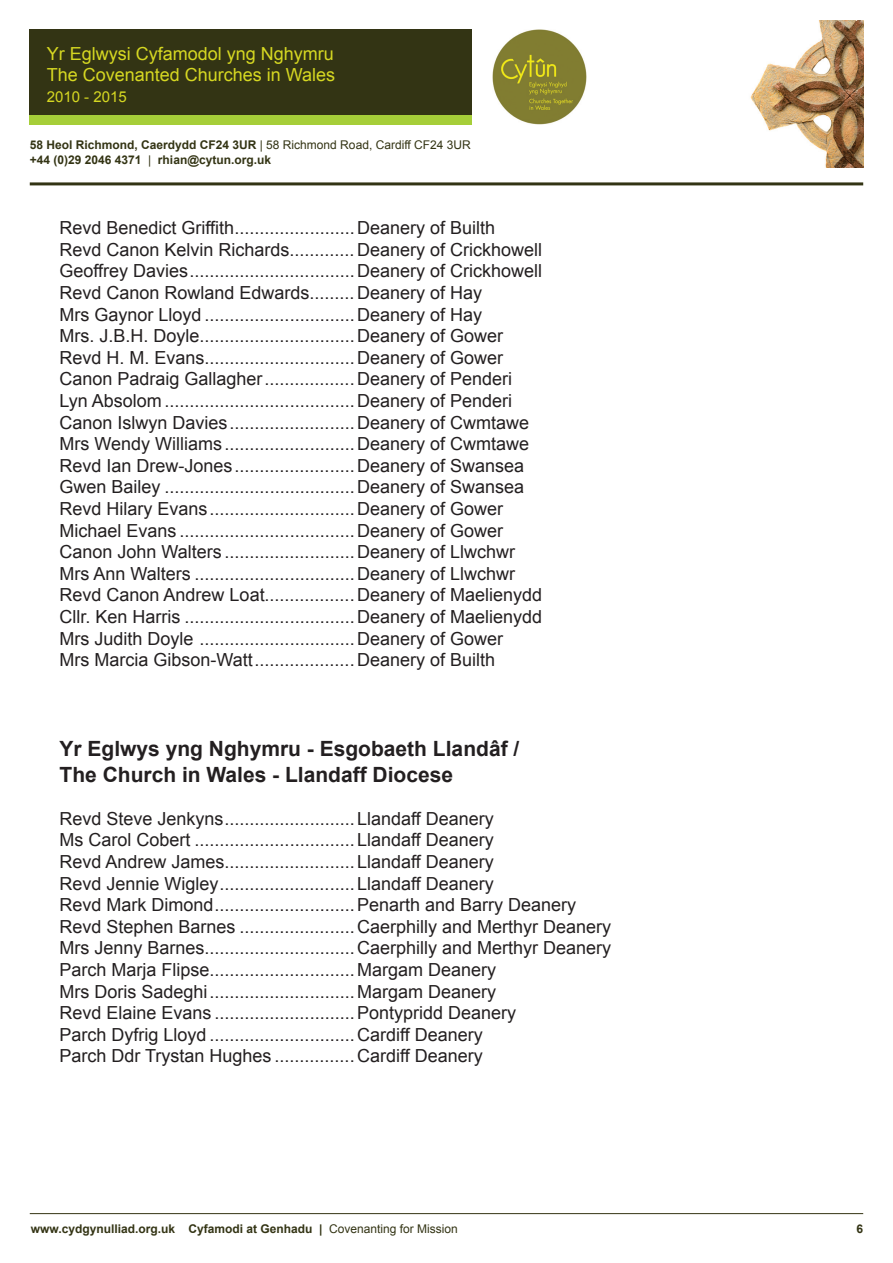
<style>
.page{position:relative;width:893px;height:1263px;background:#fff}
.page>*{position:absolute;margin:0;border:0;box-sizing:border-box;transform-origin:0 0}
.t1{font:700 21px/25.2px "Arial";color:#231f20}
.t2{font:18px/21.6px "Arial";color:#231f20}
.t3{font:18px/21.6px "Arial";color:#d6d822}
.t4{font:15px "Arial";color:#d6d822}
.t5{font:700 12px/14.4px "Arial";color:#333414}
.s1{font-weight:400}
</style>
<div class="page">
<hr style="left:30px;top:1213px;width:833px;height:1px;background:#333414">
<img style="left:492px;top:30px;width:95px;height:94px">
<div style="left:30px;top:30px;width:442px;height:85px;background:#333414"></div>
<div style="left:30px;top:115px;width:442px;height:10px;background:#a6ce39"></div>
<hr style="left:30px;top:182px;width:833px;height:3px;background:#333414">
<img style="left:750px;top:20px;width:113px;height:148px">
<p class="t3" style="left:47px;top:43px;width:290px">Yr Eglwysi Cyfamodol yng Nghymru<br>The Covenanted Churches in Wales</p>
<p class="t4" style="left:47px;top:87px;width:82px">2010 - 2015</p>
<p class="t5" style="left:30px;top:138px;width:443px">58 Heol Richmond, Caerdydd CF24 3UR <span class="s1">| 58 Richmond Road, Cardiff CF24 3UR </span>+44 (0)29 2046 4371 <span class="s1">|</span> rhian@cytun.org.uk</p>
<p class="t2" style="left:60px;top:217px;width:484px">Revd Benedict Griffith........................Deanery of Builth<br>Revd Canon Kelvin Richards.............Deanery of Crickhowell Geoffrey Davies.................................Deanery of Crickhowell Revd Canon Rowland Edwards.........Deanery of Hay<br>Mrs Gaynor Lloyd ..............................Deanery of Hay<br>Mrs. J.B.H. Doyle...............................Deanery of Gower Revd H. M. Evans..............................Deanery of Gower Canon Padraig Gallagher..................Deanery of Penderi Lyn Absolom ......................................Deanery of Penderi Canon Islwyn Davies.........................Deanery of Cwmtawe Mrs Wendy Williams ..........................Deanery of Cwmtawe Revd Ian Drew-Jones........................Deanery of Swansea Gwen Bailey ......................................Deanery of Swansea Revd Hilary Evans.............................Deanery of Gower Michael Evans ...................................Deanery of Gower Canon John Walters ..........................Deanery of Llwchwr Mrs Ann Walters ................................Deanery of Llwchwr Revd Canon Andrew Loat..................Deanery of Maelienydd Cllr. Ken Harris ..................................Deanery of Maelienydd Mrs Judith Doyle ...............................Deanery of Gower<br>Mrs Marcia Gibson-Watt....................Deanery of Builth</p>
<p class="t1" style="left:60px;top:737px;width:461px">Yr Eglwys yng Nghymru - Esgobaeth Llandâf /<br>The Church in Wales - Llandaff Diocese</p>
<p class="t2" style="left:60px;top:808px;width:553px">Revd Steve Jenkyns..........................Llandaff Deanery<br>Ms Carol Cobert ................................Llandaff Deanery<br>Revd Andrew James..........................Llandaff Deanery<br>Revd Jennie Wigley........................... Llandaff Deanery<br>Revd Mark Dimond............................Penarth and Barry Deanery Revd Stephen Barnes .......................Caerphilly and Merthyr Deanery Mrs Jenny Barnes..............................Caerphilly and Merthyr Deanery Parch Marja Flipse.............................Margam Deanery<br>Mrs Doris Sadeghi.............................Margam Deanery<br>Revd Elaine Evans ............................Pontypridd Deanery<br>Parch Dyfrig Lloyd .............................Cardiff Deanery<br>Parch Ddr Trystan Hughes ................Cardiff Deanery</p>
<p class="t5" style="left:31px;top:1222px;width:428px">www.cydgynulliad.org.uk Cyfamodi at Genhadu | <span class="s1">Covenanting for Mission</span></p>
</div>
